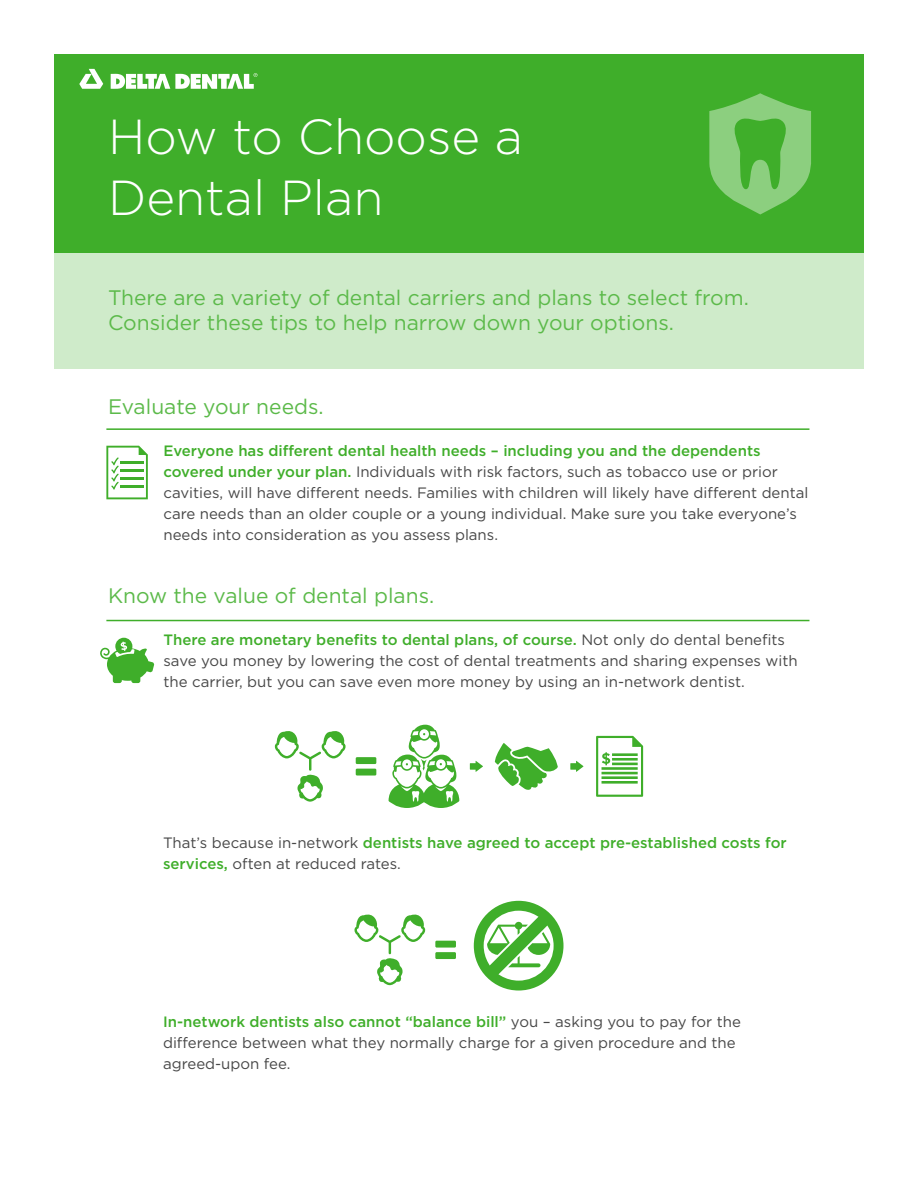
<style>
.page{position:relative;width:918px;height:1188px;background:#fff}
.page>*{position:absolute;margin:0;border:0;box-sizing:border-box;transform-origin:0 0}
.t1{font:300 49.2px/60.4px "Gotham";color:#fff}
.t2{font:21px/25.2px "Gotham";color:#5cba4a}
.t3{font:15px/21px "Gotham";color:#474747}
.t4{font:500 15px/21px "Gotham";color:#3fae2a}
.s1{font-weight:500;color:#3fae2a}
.s2{font-weight:400;color:#474747}
</style>
<div class="page">
<div style="left:54px;top:54px;width:810px;height:199px;background:#3fae2a"></div>
<div style="left:54px;top:253px;width:810px;height:115px;background:#cfebca"></div>
<svg style="left:79px;top:69px;width:24px;height:20px"></svg>
<svg style="left:111px;top:73px;width:147px;height:16px"></svg>
<svg style="left:389px;top:725px;width:70px;height:83px"></svg>
<svg style="left:494px;top:743px;width:64px;height:47px"></svg>
<svg style="left:470px;top:761px;width:13px;height:11px"></svg>
<svg style="left:570px;top:761px;width:13px;height:11px"></svg>
<svg style="left:596px;top:736px;width:47px;height:61px"></svg>
<svg style="left:275px;top:731px;width:71px;height:71px"></svg>
<div style="left:356px;top:757px;width:20px;height:7px;background:#3fae2a"></div>
<div style="left:356px;top:769px;width:20px;height:7px;background:#3fae2a"></div>
<svg style="left:106px;top:446px;width:42px;height:53px"></svg>
<svg style="left:100px;top:638px;width:54px;height:45px"></svg>
<svg style="left:709px;top:93px;width:102px;height:122px"></svg>
<hr style="left:106px;top:428px;width:703px;height:2px;background:#3fae2a">
<hr style="left:106px;top:620px;width:703px;height:1px;background:#3fae2a">
<svg style="left:354px;top:914px;width:71px;height:71px"></svg>
<div style="left:435px;top:941px;width:21px;height:7px;background:#3fae2a"></div>
<div style="left:435px;top:952px;width:21px;height:7px;background:#3fae2a"></div>
<svg style="left:474px;top:901px;width:90px;height:90px"></svg>
<h1 class="t1" style="left:108px;top:106px;width:417px">How to Choose a<br>Dental Plan</h1>
<h2 class="t2" style="left:108px;top:285px;width:642px">There are a variety of dental carriers and plans to select from.<br>Consider these tips to help narrow down your options.</h2>
<h2 class="t2" style="left:108px;top:394px;width:217px">Evaluate your needs.</h2>
<p class="t3" style="left:164px;top:440px;width:646px"><span class="s1">Everyone has different dental health needs – including you and the dependents covered under your plan.</span> Individuals with risk factors, such as tobacco use or prior cavities, will have different needs. Families with children will likely have different dental care needs than an older couple or a young individual. Make sure you take everyone’s needs into consideration as you assess plans.</p>
<h2 class="t2" style="left:108px;top:583px;width:328px">Know the value of dental plans.</h2>
<p class="t3" style="left:164px;top:629px;width:636px"><span class="s1">There are monetary benefits to dental plans, of course.</span> Not only do dental benefits save you money by lowering the cost of dental treatments and sharing expenses with the carrier, but you can save even more money by using an in-network dentist.</p>
<p class="t4" style="left:163px;top:832px;width:625px"><span class="s2">That’s because in-network</span> dentists have agreed to accept pre-established costs for services, <span class="s2">often at reduced rates.</span></p>
<p class="t3" style="left:163px;top:1011px;width:579px"><span class="s1">In-network dentists also cannot “balance bill”</span> you – asking you to pay for the difference between what they normally charge for a given procedure and the agreed-upon fee.</p>
</div>
